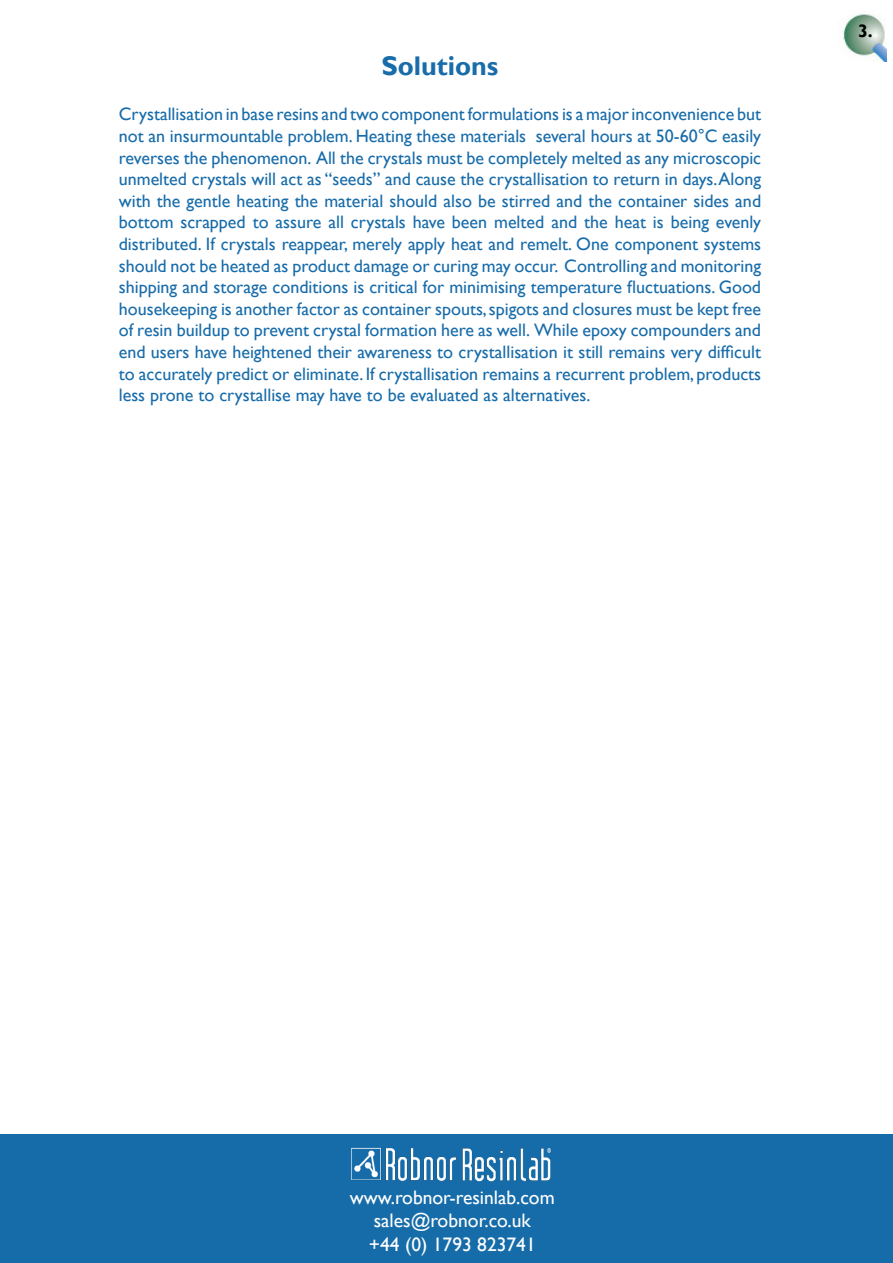
<style>
.page{position:relative;width:893px;height:1263px;background:#fff}
.page>*{position:absolute;margin:0;border:0;box-sizing:border-box;transform-origin:0 0}
.t1{font:700 27px "Gill Sans";color:#186caa}
.t2{font:19.5px "Gill Sans";color:#fff}
.t3{font:18px/21.6px "Gill Sans";color:#186caa;text-align:justify}
.t4{font:700 18px "Gill Sans";color:#000}
</style>
<div class="page">
<img style="left:843px;top:14px;width:44px;height:48px">
<div style="left:0;top:1134px;width:893px;height:129px;background:#166ca9"></div>
<img style="left:351px;top:1147px;width:200px;height:35px">
<p class="t1" style="left:381px;top:49px;width:118px">Solutions</p>
<p class="t3" style="left:119px;top:104px;width:644px">Crystallisation in base resins and two component formulations is a major inconvenience but not an insurmountable problem. Heating these materials several hours at 50-60°C easily reverses the phenomenon. All the crystals must be completely melted as any microscopic unmelted crystals will act as “seeds” and cause the crystallisation to return in days. Along with the gentle heating the material should also be stirred and the container sides and bottom scrapped to assure all crystals have been melted and the heat is being evenly distributed. If crystals reappear, merely apply heat and remelt. One component systems should not be heated as product damage or curing may occur. Controlling and monitoring shipping and storage conditions is critical for minimising temperature fluctuations. Good housekeeping is another factor as container spouts, spigots and closures must be kept free of resin buildup to prevent crystal formation here as well. While epoxy compounders and end users have heightened their awareness to crystallisation it still remains very difficult to accurately predict or eliminate. If crystallisation remains a recurrent problem, products less prone to crystallise may have to be evaluated as alternatives.</p>
<p class="t4" style="left:858px;top:20px;width:16px">3.</p>
<p class="t2" style="left:350px;top:1186px;width:206px">www.robnor-resinlab.com</p>
<p class="t2" style="left:374px;top:1209px;width:159px">sales@robnor.co.uk</p>
<p class="t2" style="left:369px;top:1233px;width:168px">+44 (0) 1793 823741</p>
</div>
